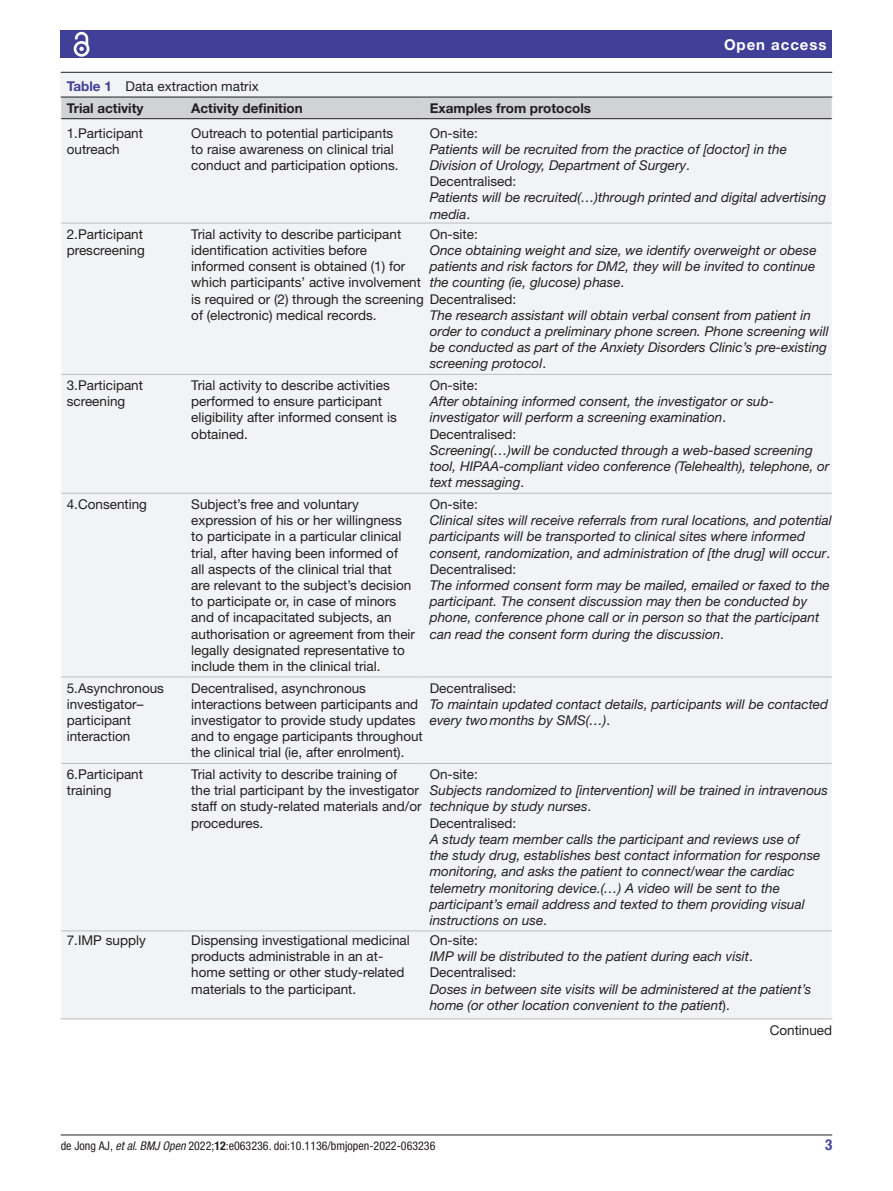
<style>
.page{position:relative;width:893px;height:1191px;background:#fff}
.page>*{position:absolute;margin:0;border:0;box-sizing:border-box;transform-origin:0 0}
.t1{font:700 15px "Helvetica Neue LT Std";letter-spacing:.065em;color:#fff}
.t2{font:700 condensed 15px "Helvetica Neue LT Std";color:#414099}
.t3{font:italic 13.5px/16.2px "Helvetica Neue LT Std";color:#231f20}
.t4{font:13.5px/16.2px "Helvetica Neue LT Std";color:#231f20}
.t5{font:700 13.5px "Helvetica Neue LT Std";color:#231f20}
.t6{font:condensed 12px "Helvetica Neue LT Std";color:#231f20}
.s1{font-weight:700;color:#414099}
.s2{font-weight:700}
.s3{font-style:normal}
.s4{font-style:italic}
</style>
<div class="page">
<hr style="left:61px;top:1134px;width:771px;height:1px;background:#231f20">
<div style="left:61px;top:31px;width:771px;height:27px;background:#414099"></div>
<svg style="left:73px;top:31px;width:17px;height:26px"></svg>
<div style="left:61px;top:73px;width:771px;height:946px;background:#f2f3f4"></div>
<hr style="left:61px;top:72px;width:771px;height:1px;background:#231f20">
<hr style="left:61px;top:223px;width:124px;height:1px;background:#bcbdc0">
<hr style="left:185px;top:223px;width:239px;height:1px;background:#bcbdc0">
<hr style="left:424px;top:223px;width:408px;height:1px;background:#bcbdc0">
<hr style="left:61px;top:374px;width:124px;height:1px;background:#bcbdc0">
<hr style="left:185px;top:374px;width:239px;height:1px;background:#bcbdc0">
<hr style="left:424px;top:374px;width:408px;height:1px;background:#bcbdc0">
<hr style="left:61px;top:493px;width:124px;height:1px;background:#bcbdc0">
<hr style="left:185px;top:493px;width:239px;height:1px;background:#bcbdc0">
<hr style="left:424px;top:493px;width:408px;height:1px;background:#bcbdc0">
<hr style="left:61px;top:676px;width:124px;height:1px;background:#bcbdc0">
<hr style="left:185px;top:676px;width:239px;height:1px;background:#bcbdc0">
<hr style="left:424px;top:676px;width:408px;height:1px;background:#bcbdc0">
<hr style="left:61px;top:763px;width:124px;height:1px;background:#bcbdc0">
<hr style="left:185px;top:763px;width:239px;height:1px;background:#bcbdc0">
<hr style="left:424px;top:763px;width:408px;height:1px;background:#bcbdc0">
<svg style="left:60px;top:97px;width:773px;height:22px;background:#c6c7c9"></svg>
<hr style="left:61px;top:930px;width:124px;height:1px;background:#bcbdc0">
<hr style="left:185px;top:930px;width:239px;height:1px;background:#bcbdc0">
<hr style="left:424px;top:930px;width:408px;height:1px;background:#bcbdc0">
<hr style="left:61px;top:1018px;width:124px;height:1px;background:#bcbdc0">
<hr style="left:185px;top:1018px;width:239px;height:1px;background:#bcbdc0">
<hr style="left:424px;top:1018px;width:408px;height:1px;background:#bcbdc0">
<p class="t4" style="left:67px;top:75px;width:193px;line-height:22px"><span class="s1">Table 1</span> Data extraction matrix<br><span class="s2">Trial activity</span></p>
<p class="t5" style="left:191px;top:99px;width:113px">Activity definition</p>
<p class="t5" style="left:430px;top:99px;width:163px">Examples from protocols</p>
<p class="t1" style="left:724px;top:35px;width:104px">Open access</p>
<p class="t4" style="left:67px;top:124px;width:78px">1.Participant outreach</p>
<p class="t4" style="left:191px;top:124px;width:209px">Outreach to potential participants to raise awareness on clinical trial conduct and participation options.</p>
<p class="t4" style="left:430px;top:124px;width:50px">On-site:</p>
<p class="t3" style="left:430px;top:141px;width:359px">Patients will be recruited from the practice of [doctor] in the<br>Division of Urology, Department of Surgery<span class="s3">.<br>Decentralised:</span></p>
<p class="t3" style="left:430px;top:189px;width:398px">Patients will be recruited(…)through printed and digital advertising media<span class="s3">.</span></p>
<p class="t4" style="left:430px;top:226px;width:50px">On-site:</p>
<p class="t3" style="left:430px;top:242px;width:388px;text-align:justify">Once obtaining weight and size, we identify overweight or obese patients and risk factors for DM2, they will be invited to continue the counting (ie, glucose) phase<span class="s3">.</span></p>
<p class="t3" style="left:430px;top:307px;width:401px">The research assistant will obtain verbal consent from patient in order to conduct a preliminary phone screen. Phone screening will be conducted as part of the Anxiety Disorders Clinic’s pre-existing screening protocol<span class="s3">.</span></p>
<p class="t4" style="left:67px;top:226px;width:80px">2.Participant prescreening</p>
<p class="t4" style="left:191px;top:226px;width:327px">Trial activity to describe participant<br>identification activities before<br>informed consent is obtained (1) for<br>which participants’ active involvement<br>is required or (2) through the screening Decentralised: of (electronic) medical records.</p>
<p class="t4" style="left:67px;top:377px;width:78px">3.Participant screening</p>
<p class="t4" style="left:191px;top:377px;width:207px">Trial activity to describe activities performed to ensure participant eligibility after informed consent is obtained.</p>
<p class="t4" style="left:430px;top:377px;width:50px">On-site:</p>
<p class="t3" style="left:430px;top:393px;width:346px">After obtaining informed consent, the investigator or sub&shy;investigator will perform a screening examination<span class="s3">.<br>Decentralised:</span></p>
<p class="t3" style="left:430px;top:442px;width:401px">Screening(…)will be conducted through a web-based screening tool, HIPAA-compliant video conference (Telehealth), telephone, or text messaging<span class="s3">.</span></p>
<p class="t4" style="left:67px;top:496px;width:82px">4.Consenting</p>
<p class="t4" style="left:191px;top:496px;width:225px">Subject’s free and voluntary expression of his or her willingness to participate in a particular clinical trial, after having been informed of<br>all aspects of the clinical trial that<br>are relevant to the subject’s decision to participate or, in case of minors and of incapacitated subjects, an authorisation or agreement from their legally designated representative to include them in the clinical trial.</p>
<p class="t4" style="left:430px;top:496px;width:50px">On-site:</p>
<p class="t3" style="left:430px;top:512px;width:404px">Clinical sites will receive referrals from rural locations, and potential participants will be transported to clinical sites where informed consent, randomization, and administration of [the drug] will occur<span class="s3">.<br>Decentralised:</span></p>
<p class="t3" style="left:430px;top:577px;width:401px">The informed consent form may be mailed, emailed or faxed to the participant. The consent discussion may then be conducted by phone, conference phone call or in person so that the participant can read the consent form during the discussion<span class="s3">.</span></p>
<p class="t4" style="left:67px;top:679px;width:99px">5.Asynchronous investigator– participant interaction</p>
<p class="t4" style="left:191px;top:679px;width:233px">Decentralised, asynchronous interactions between participants and investigator to provide study updates and to engage participants throughout the clinical trial (ie, after enrolment).</p>
<p class="t4" style="left:430px;top:679px;width:88px">Decentralised:</p>
<p class="t3" style="left:430px;top:695px;width:400px">To maintain updated contact details, participants will be contacted every twomonths by SMS(…)<span class="s3">.</span></p>
<p class="t4" style="left:67px;top:766px;width:78px">6.Participant training</p>
<p class="t4" style="left:191px;top:766px;width:232px">Trial activity to describe training of<br>the trial participant by the investigator staff on study-related materials and/or procedures.</p>
<p class="t4" style="left:430px;top:766px;width:50px">On-site:</p>
<p class="t3" style="left:430px;top:782px;width:400px">Subjects randomized to [intervention] will be trained in intravenous technique by study nurses<span class="s3">.<br>Decentralised:</span></p>
<p class="t3" style="left:430px;top:830px;width:392px">A study team member calls the participant and reviews use of the study drug, establishes best contact information for response monitoring, and asks the patient to connect/wear the cardiac telemetry monitoring device.(…) A video will be sent to the participant’s email address and texted to them providing visual instructions on use<span class="s3">.</span></p>
<p class="t4" style="left:67px;top:932px;width:81px">7.IMP supply</p>
<p class="t4" style="left:191px;top:932px;width:220px">Dispensing investigational medicinal products administrable in an at&shy;home setting or other study-related materials to the participant.</p>
<p class="t3" style="left:430px;top:932px;width:325px"><span class="s3">On-site:<br></span>IMP will be distributed to the patient during each visit<span class="s3">.<br>Decentralised:</span></p>
<p class="t3" style="left:430px;top:980px;width:383px">Doses in between site visits will be administered at the patient’s home (or other location convenient to the patient<span class="s3">).</span></p>
<p class="t4" style="left:770px;top:1022px;width:64px">Continued</p>
<p class="t6" style="left:61px;top:1138px;width:376px">de Jong AJ, <span class="s4">et al</span>. <span class="s4">BMJ Open</span> 2022;<span class="s2">12</span>:e063236. doi:10.1136/bmjopen-2022-063236</p>
<p class="t2" style="left:825px;top:1135px;width:9px">3</p>
</div>
